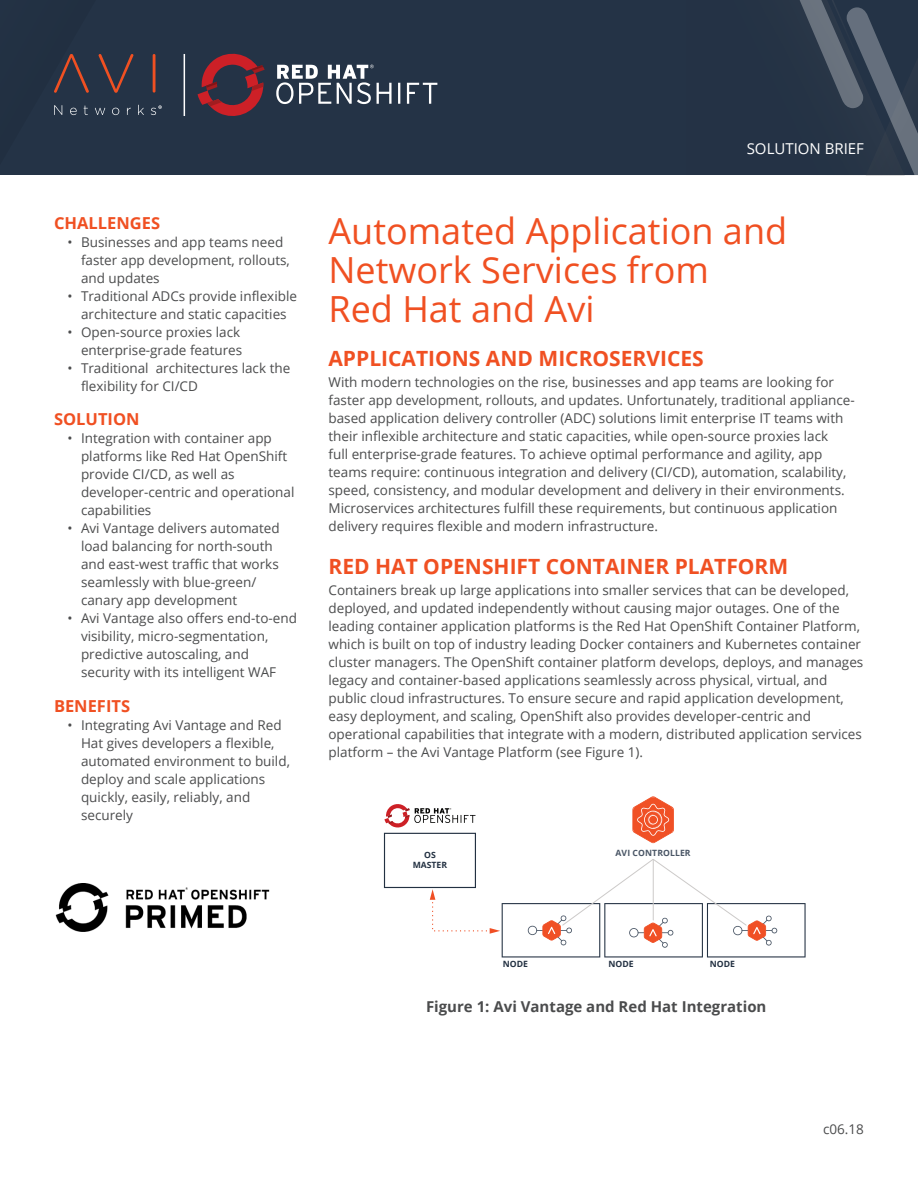
<style>
.page{position:relative;width:918px;height:1188px;background:#fff}
.page>*{position:absolute;margin:0;border:0;box-sizing:border-box;transform-origin:0 0}
.Doc_Title_-_Main{font:36px/39px "Open Sans";color:#f05022}
.Section_Headline_-_R{font:700 21px "Open Sans";color:#f05022}
.Sidebar_-_Headline_L{font:700 16.5px "Open Sans";color:#f05022}
.t1{font:700 15px "Open Sans";color:#4b4c4d}
.t2{font:15px "Open Sans";color:#fff}
.Body_Copy{font:13.5px/18px "Open Sans";color:#4b4c4d}
.t3{font:700 8.7px/10.4px "Open Sans";color:#233142;text-align:center}
.t4{font:700 8.7px "Open Sans";letter-spacing:.01em;color:#495565}
</style>
<div class="page">
<div style="left:0;top:0;width:918px;height:176px;background:#243346"></div>
<svg style="left:0;top:54px;width:286px;height:122px"></svg>
<svg style="left:686px;top:0;width:232px;height:176px"></svg>
<svg style="left:99px;top:54px;width:34px;height:39px"></svg>
<svg style="left:54px;top:54px;width:35px;height:39px"></svg>
<hr style="left:153px;top:54px;width:2px;height:39px;background:#f05022">
<svg style="left:54px;top:105px;width:8px;height:10px"></svg>
<svg style="left:70px;top:108px;width:7px;height:7px"></svg>
<svg style="left:84px;top:106px;width:4px;height:9px"></svg>
<svg style="left:95px;top:108px;width:10px;height:7px"></svg>
<svg style="left:112px;top:108px;width:7px;height:7px"></svg>
<svg style="left:127px;top:108px;width:4px;height:7px"></svg>
<svg style="left:138px;top:105px;width:6px;height:10px"></svg>
<svg style="left:151px;top:105px;width:11px;height:10px"></svg>
<svg style="left:198px;top:53px;width:67px;height:67px"></svg>
<svg style="left:276px;top:65px;width:116px;height:39px"></svg>
<svg style="left:398px;top:83px;width:2px;height:21px"></svg>
<svg style="left:407px;top:83px;width:30px;height:21px"></svg>
<hr style="left:184px;top:54px;width:1px;height:62px;background:#fff">
<svg style="left:384px;top:796px;width:422px;height:161px"></svg>
<img style="left:55px;top:883px;width:215px;height:49px">
<p class="Sidebar_-_Headline_L" style="left:54px;top:211px;width:108px">CHALLENGES</p>
<p class="Body_Copy" style="left:81px;top:232px;width:210px;text-indent:-14px">• Businesses and app teams need faster app development, rollouts, and updates</p>
<p class="Body_Copy" style="left:68px;top:286px;width:231px;text-align:center">• Traditional ADCs provide inflexible architecture and static capacities</p>
<p class="Body_Copy" style="left:68px;top:322px;width:176px;text-align:right">• Open-source proxies lack enterprise-grade features</p>
<p class="Body_Copy" style="left:81px;top:358px;width:211px;text-indent:-14px">• Traditional architectures lack the flexibility for CI/CD</p>
<p class="Sidebar_-_Headline_L" style="left:54px;top:407px;width:87px">SOLUTION</p>
<p class="Body_Copy" style="left:81px;top:429px;width:215px;text-indent:-14px">• Integration with container app platforms like Red Hat OpenShift provide CI/CD, as well as developer-centric and operational capabilities</p>
<p class="Body_Copy" style="left:81px;top:519px;width:200px;text-indent:-14px">• Avi Vantage delivers automated load balancing for north-south and east-west traffic that works seamlessly with blue-green/ canary app development</p>
<p class="Body_Copy" style="left:81px;top:609px;width:218px;text-indent:-14px">• Avi Vantage also offers end-to-end visibility, micro-segmentation, predictive autoscaling, and security with its intelligent WAF</p>
<p class="Sidebar_-_Headline_L" style="left:54px;top:694px;width:78px">BENEFITS</p>
<p class="Body_Copy" style="left:81px;top:715px;width:210px;text-indent:-14px">• Integrating Avi Vantage and Red<br>Hat gives developers a flexible, automated environment to build, deploy and scale applications quickly, easily, reliably, and securely</p>
<p class="t2" style="left:747px;top:139px;width:119px">SOLUTION BRIEF</p>
<p class="Doc_Title_-_Main" style="left:328px;top:210px;width:460px">Automated Application and<br>Network Services from<br>Red Hat and Avi</p>
<p class="Section_Headline_-_R" style="left:328px;top:344px;width:377px">APPLICATIONS AND MICROSERVICES</p>
<p class="Body_Copy" style="left:328px;top:373px;width:528px">With modern technologies on the rise, businesses and app teams are looking for faster app development, rollouts, and updates. Unfortunately, traditional appliance&shy;based application delivery controller (ADC) solutions limit enterprise IT teams with their inflexible architecture and static capacities, while open-source proxies lack<br>full enterprise-grade features. To achieve optimal performance and agility, app teams require: continuous integration and delivery (CI/CD), automation, scalability, speed, consistency, and modular development and delivery in their environments.<br>Microservices architectures fulfill these requirements, but continuous application delivery requires flexible and modern infrastructure.</p>
<p class="Section_Headline_-_R" style="left:328px;top:552px;width:461px">RED HAT OPENSHIFT CONTAINER PLATFORM</p>
<p class="Body_Copy" style="left:328px;top:581px;width:536px">Containers break up large applications into smaller services that can be developed, deployed, and updated independently without causing major outages. One of the leading container application platforms is the Red Hat OpenShift Container Platform, which is built on top of industry leading Docker containers and Kubernetes container cluster managers. The OpenShift container platform develops, deploys, and manages legacy and container-based applications seamlessly across physical, virtual, and public cloud infrastructures. To ensure secure and rapid application development, easy deployment, and scaling, OpenShift also provides developer-centric and operational capabilities that integrate with a modern, distributed application services platform – the Avi Vantage Platform (see Figure 1).</p>
<p class="t3" style="left:413px;top:850px;width:36px">OS<br>MASTER</p>
<p class="t4" style="left:616px;top:847px;width:76px">AVI CONTROLLER</p>
<p class="t3" style="left:609px;top:958px;width:27px">NODE</p>
<p class="t3" style="left:710px;top:958px;width:27px">NODE</p>
<p class="t1" style="left:426px;top:996px;width:342px">Figure 1: Avi Vantage and Red Hat Integration</p>
<p class="t3" style="left:503px;top:958px;width:27px">NODE</p>
<p class="Body_Copy" style="left:823px;top:1120px;width:42px">c06.18</p>
</div>
